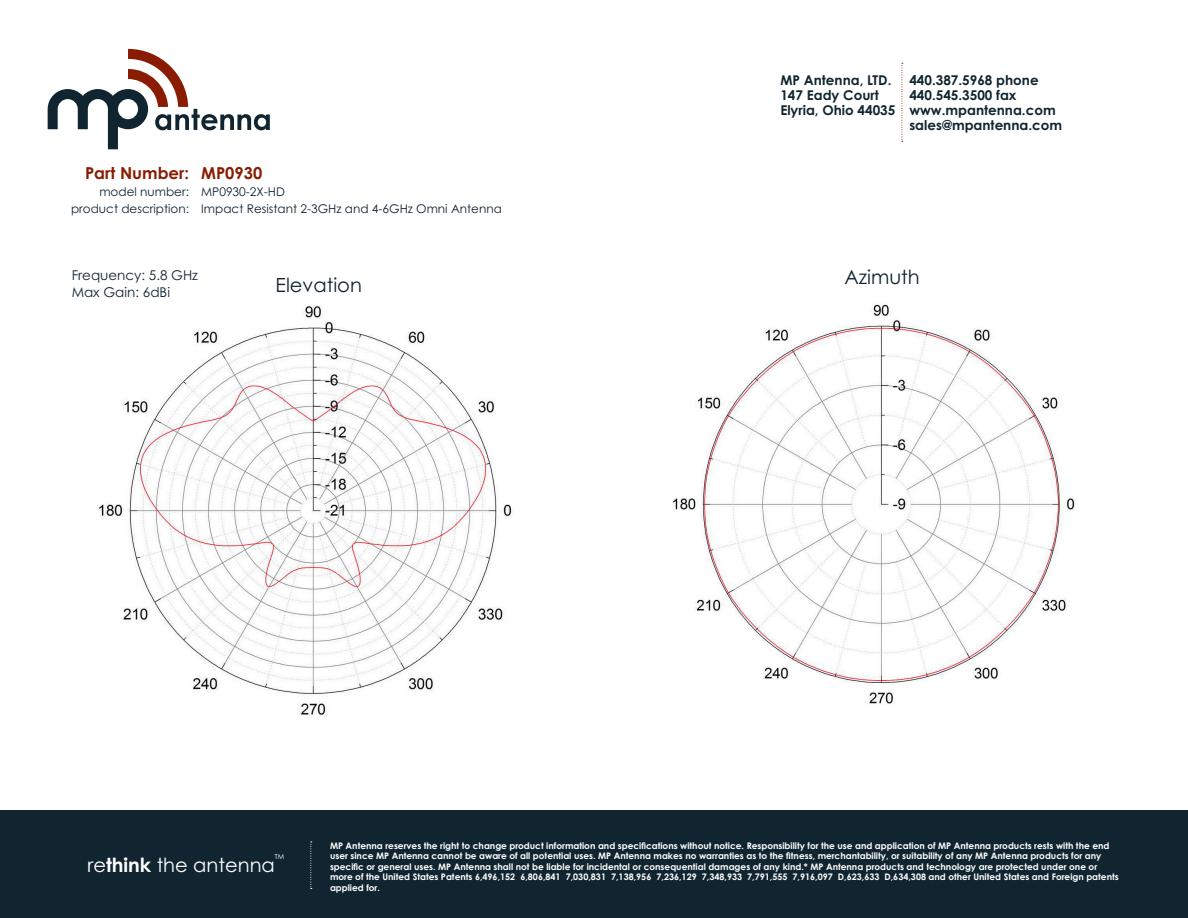
<style>
.page{position:relative;width:1188px;height:918px;background:#fff}
.page>*{position:absolute;margin:0;border:0;box-sizing:border-box;transform-origin:0 0}
.t1{font:19.5px "Century Gothic Pro";color:#fff}
.Subhead{font:19.5px "Century Gothic Pro";color:#112530}
.Subhead-2{font:700 16.5px "Century Gothic Pro";color:#891c02}
.Head_Small{font:700 13.5px "Century Gothic Pro";color:#112530}
.Subhead-3{font:13.5px "Century Gothic Pro";color:#112530}
.Subhead-4{font:12px "Century Gothic Pro";color:#112530}
.Footer_Text{font:700 9px/10.5px "Century Gothic Pro";color:#fff}
.t2{font:7.05px "Century Gothic Pro";color:#fff}
.s1{font-weight:700}
</style>
<div class="page">
<div style="left:0;top:810px;width:1188px;height:108px;background:#112530"></div>
<svg style="left:48px;top:49px;width:222px;height:100px"></svg>
<svg style="left:310px;top:842px;width:2px;height:47px"></svg>
<svg style="left:902px;top:63px;width:1px;height:79px"></svg>
<img style="left:97px;top:305px;width:416px;height:410px">
<img style="left:673px;top:304px;width:403px;height:400px">
<p class="Subhead-2" style="left:85px;top:163px;width:105px">Part Number:</p>
<p class="Subhead-4" style="left:99px;top:184px;width:91px">model number:</p>
<p class="Subhead-4" style="left:71px;top:202px;width:119px">product description:</p>
<p class="Subhead-2" style="left:201px;top:163px;width:63px">MP0930</p>
<p class="Subhead-4" style="left:201px;top:184px;width:85px">MP0930-2X-HD</p>
<p class="Subhead-4" style="left:201px;top:202px;width:302px">Impact Resistant 2-3GHz and 4-6GHz Omni Antenna</p>
<p class="Subhead-3" style="left:72px;top:267px;width:128px">Frequency: 5.8 GHz</p>
<p class="Subhead-3" style="left:72px;top:284px;width:100px">Max Gain: 6dBi</p>
<p class="Subhead" style="left:276px;top:273px;width:88px">Elevation</p>
<p class="Head_Small" style="left:780px;top:71px;width:113px">MP Antenna, LTD.</p>
<p class="Head_Small" style="left:780px;top:86px;width:100px">147 Eady Court</p>
<p class="Head_Small" style="left:780px;top:101px;width:117px">Elyria, Ohio 44035</p>
<p class="Head_Small" style="left:909px;top:71px;width:131px">440.387.5968 phone</p>
<p class="Head_Small" style="left:909px;top:86px;width:109px">440.545.3500 fax</p>
<p class="Head_Small" style="left:909px;top:101px;width:148px">www.mpantenna.com</p>
<p class="Head_Small" style="left:909px;top:116px;width:154px">sales@mpantenna.com</p>
<p class="Subhead" style="left:845px;top:265px;width:77px">Azimuth</p>
<p class="t2" style="left:275px;top:852px;width:11px">TM</p>
<p class="Footer_Text" style="left:330px;top:840px;width:790px">MP Antenna reserves the right to change product information and specifications without notice. Responsibility for the use and application of MP Antenna products rests with the end user since MP Antenna cannot be aware of all potential uses. MP Antenna makes no warranties as to the fitness, merchantability, or suitability of any MP Antenna products for any specific or general uses. MP Antenna shall not be liable for incidental or consequential damages of any kind.* MP Antenna products and technology are protected under one or more of the United States Patents 6,496,152 6,806,841 7,030,831 7,138,956 7,236,129 7,348,933 7,791,555 7,916,097 D,623,633 D,634,308 and other United States and Foreign patents applied for.</p>
<p class="t1" style="left:88px;top:853px;width:189px">re<span class="s1">think</span> the antenna</p>
</div>
